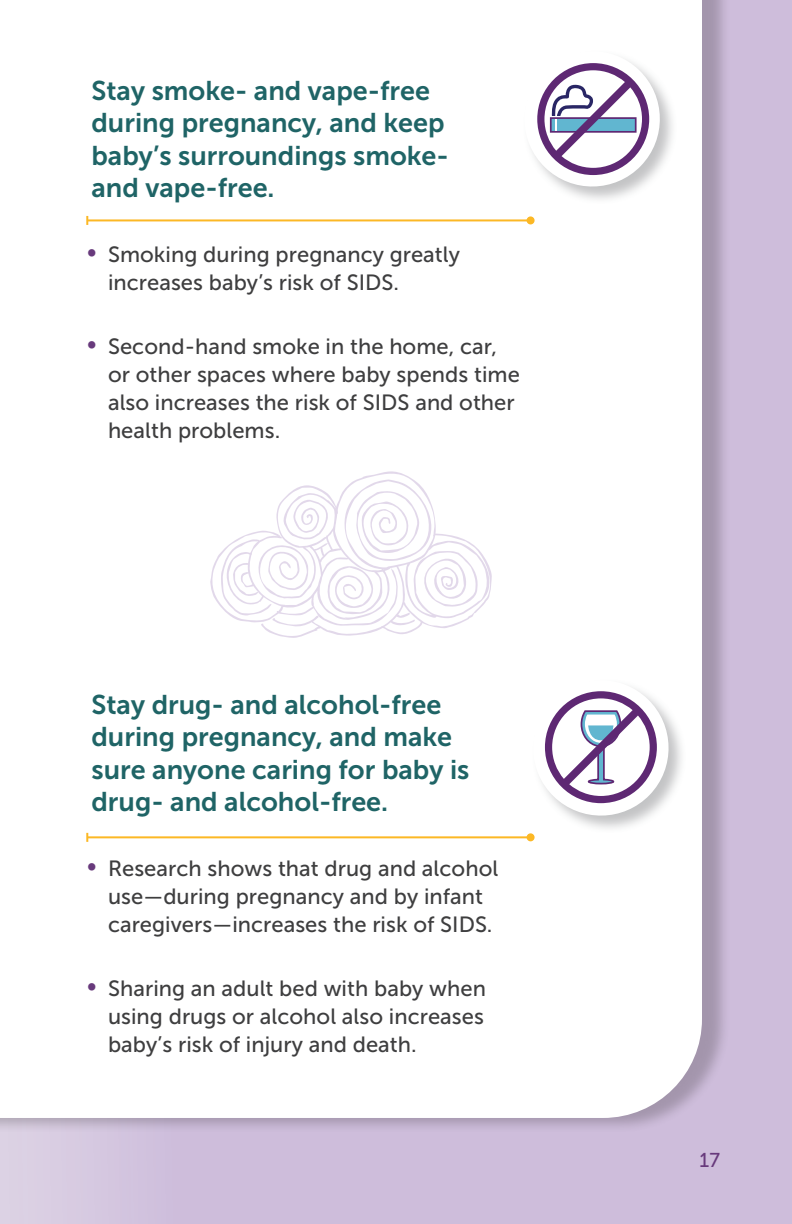
<style>
.page{position:relative;width:792px;height:1224px;background:#cebddb}
.page>*{position:absolute;margin:0;border:0;box-sizing:border-box;transform-origin:0 0}
.t1{font:27px/32.4px "Museo Sans 700";color:#1f6466}
.t2{font:22px/28px "Museo Sans 500";color:#3e3e3f}
.t3{font:20px "Museo Sans 500";color:#683a7c}
</style>
<div class="page">
<div style="left:0;top:0;width:731px;height:1133px;background:#231f20;opacity:.25"></div>
<div style="left:0;top:0;width:702px;height:1118px;background:#fff"></div>
<hr style="left:87px;top:219px;width:444px;height:2px;background:#fcb825">
<div style="left:527px;top:216px;width:8px;height:8px;background:#fcb825;border-radius:50%"></div>
<svg style="left:86px;top:216px;width:2px;height:9px"></svg>
<hr style="left:87px;top:836px;width:444px;height:2px;background:#fcb825">
<div style="left:527px;top:833px;width:8px;height:8px;background:#fcb825;border-radius:50%"></div>
<svg style="left:86px;top:833px;width:2px;height:9px"></svg>
<svg style="left:210px;top:471px;width:282px;height:167px;background:#faf8fb"></svg>
<div style="left:523px;top:49px;width:155px;height:156px;background:#54565a;opacity:.35"></div>
<svg style="left:517px;top:44px;width:150px;height:149px;background:#d8d3e1"></svg>
<div style="left:531px;top:678px;width:156px;height:156px;background:#54565a;opacity:.35"></div>
<svg style="left:526px;top:673px;width:150px;height:150px;background:#ded8e4"></svg>
<svg style="left:88px;top:249px;width:7px;height:7px"></svg>
<svg style="left:88px;top:341px;width:7px;height:7px"></svg>
<svg style="left:88px;top:863px;width:7px;height:8px"></svg>
<svg style="left:88px;top:983px;width:7px;height:8px"></svg>
<h3 class="t1" style="left:91px;top:74px;width:359px">Stay smoke- and vape-free during pregnancy, and keep baby’s surroundings smoke&shy;and vape-free.</h3>
<p class="t2" style="left:108px;top:240px;width:353px">Smoking during pregnancy greatly increases baby’s risk of SIDS.</p>
<p class="t2" style="left:108px;top:332px;width:413px">Second-hand smoke in the home, car, or other spaces where baby spends time also increases the risk of SIDS and other health problems.</p>
<h3 class="t1" style="left:91px;top:688px;width:379px">Stay drug- and alcohol-free during pregnancy, and make sure anyone caring for baby is drug- and alcohol-free.</h3>
<p class="t2" style="left:108px;top:854px;width:392px">Research shows that drug and alcohol use—during pregnancy and by infant caregivers—increases the risk of SIDS.</p>
<p class="t2" style="left:108px;top:974px;width:379px;text-align:justify">Sharing an adult bed with baby when using drugs or alcohol also increases baby’s risk of injury and death.</p>
<p class="t3" style="left:700px;top:1149px;width:22px">17</p>
</div>
